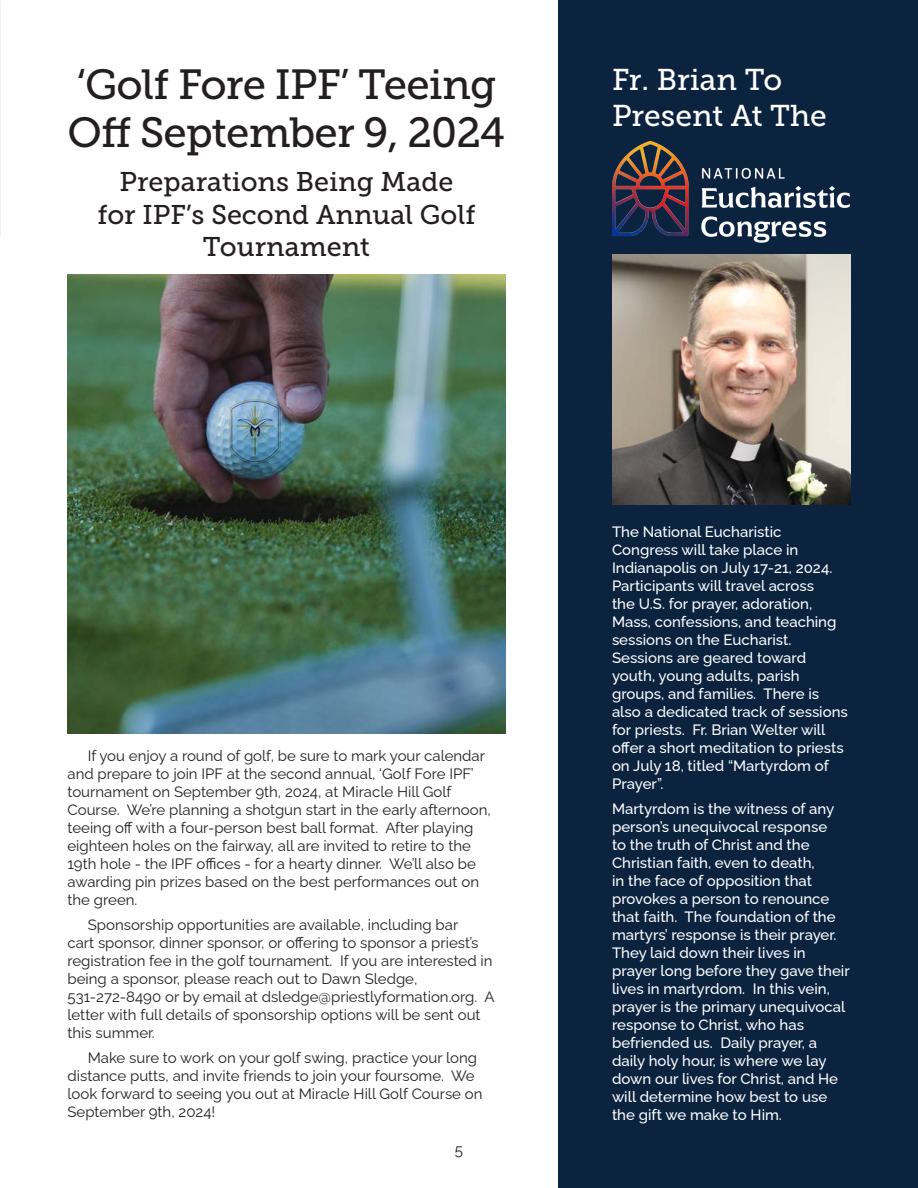
<style>
.page{position:relative;width:918px;height:1188px;background:#fff}
.page>*{position:absolute;margin:0;border:0;box-sizing:border-box;transform-origin:0 0}
.Subtitle_Header{font:42px/48px "Museo Slab 500";letter-spacing:-.02em;color:#231f20}
.Subtitle_Header-2{font:30px/36px "Museo Slab 500";color:#fff}
.Subtitle_Header-3{font:27px/32.4px "Museo Slab 500";color:#231f20;text-align:center}
.t1{font:15px/18px "Raleway";color:#231f20}
.t2{font:500 15px/18px "Raleway";color:#fff}
</style>
<div class="page">
<div style="left:558px;top:0;width:360px;height:1188px;background:#0c2340"></div>
<img style="left:612px;top:255px;width:238px;height:250px">
<img style="left:68px;top:274px;width:437px;height:459px">
<img style="left:612px;top:142px;width:238px;height:101px">
<p class="Subtitle_Header" style="left:68px;top:61px;width:439px">‘Golf Fore IPF’ Teeing<br>Off September 9, 2024</p>
<p class="Subtitle_Header-3" style="left:97px;top:166px;width:380px">Preparations Being Made for IPF’s Second Annual Golf<br>Tournament</p>
<p class="t1" style="left:68px;top:745px;width:425px;text-indent:20px">If you enjoy a round of golf, be sure to mark your calendar and prepare to join IPF at the second annual, ‘Golf Fore IPF’ tournament on September 9th, 2024, at Miracle Hill Golf Course. We’re planning a shotgun start in the early afternoon, teeing off with a four-person best ball format. After playing eighteen holes on the fairway, all are invited to retire to the 19th hole - the IPF offices - for a hearty dinner. We’ll also be awarding pin prizes based on the best performances out on the green.</p>
<p class="t1" style="left:68px;top:914px;width:429px;text-indent:20px">Sponsorship opportunities are available, including bar<br>cart sponsor, dinner sponsor, or offering to sponsor a priest’s registration fee in the golf tournament. If you are interested in being a sponsor, please reach out to Dawn Sledge, 531-272-8490 or by email at dsledge@priestlyformation.org. A letter with full details of sponsorship options will be sent out this summer.</p>
<p class="t1" style="left:68px;top:1047px;width:417px;text-indent:20px">Make sure to work on your golf swing, practice your long distance putts, and invite friends to join your foursome. We look forward to seeing you out at Miracle Hill Golf Course on September 9th, 2024!</p>
<p class="t1" style="left:455px;top:1139px;width:10px">5</p>
<p class="Subtitle_Header-2" style="left:612px;top:62px;width:216px">Fr. Brian To<br>Present At The</p>
<p class="t2" style="left:612px;top:521px;width:237px">The National Eucharistic<br>Congress will take place in<br>Indianapolis on July 17-21, 2024.<br>Participants will travel across<br>the U.S. for prayer, adoration,<br>Mass, confessions, and teaching sessions on the Eucharist.<br>Sessions are geared toward youth, young adults, parish groups, and families. There is also a dedicated track of sessions for priests. Fr. Brian Welter will offer a short meditation to priests on July 18, titled “Martyrdom of<br>Prayer”.</p>
<p class="t2" style="left:612px;top:798px;width:239px">Martyrdom is the witness of any person’s unequivocal response<br>to the truth of Christ and the<br>Christian faith, even to death,<br>in the face of opposition that provokes a person to renounce that faith. The foundation of the martyrs’ response is their prayer.<br>They laid down their lives in prayer long before they gave their lives in martyrdom. In this vein, prayer is the primary unequivocal response to Christ, who has befriended us. Daily prayer, a daily holy hour, is where we lay down our lives for Christ, and He will determine how best to use the gift we make to Him.</p>
</div>
